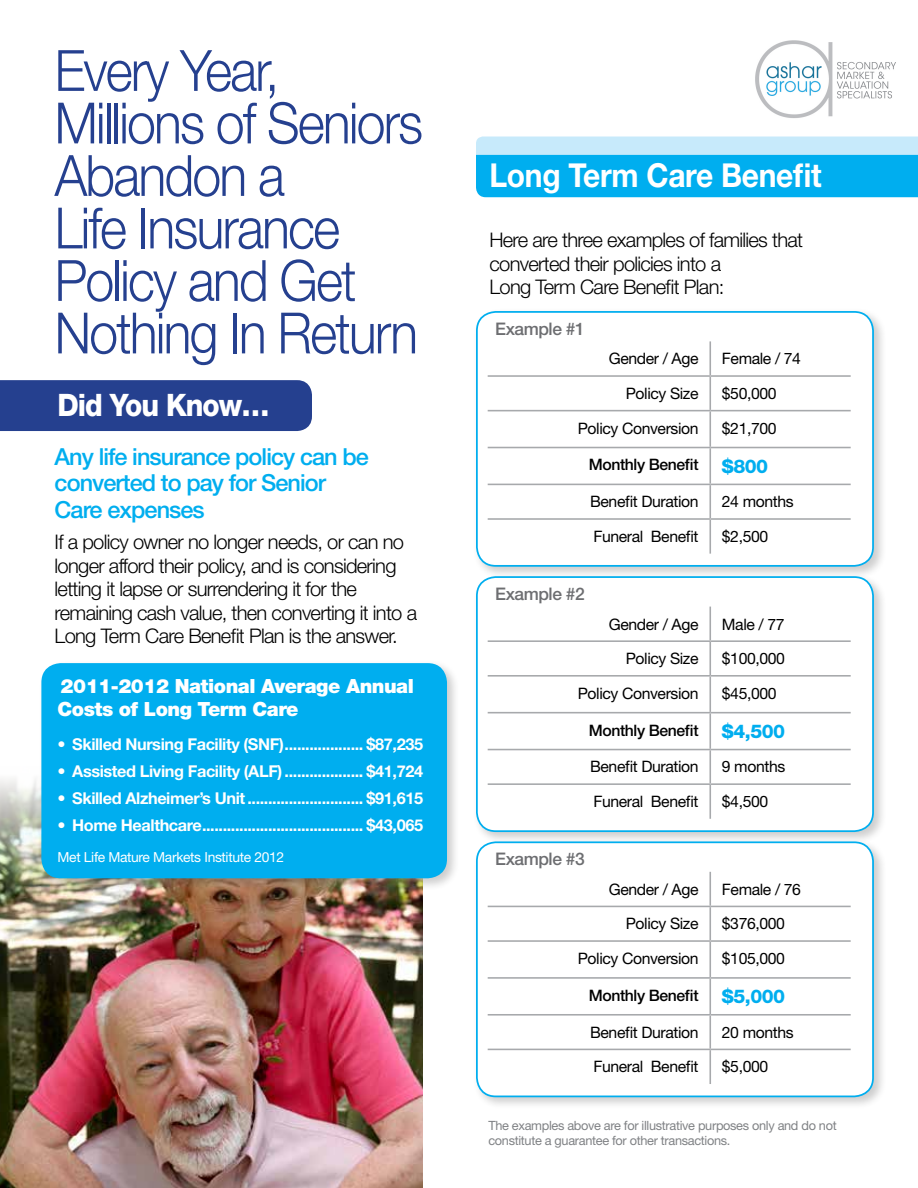
<style>
.page{position:relative;width:918px;height:1188px;background:#fff}
.page>*{position:absolute;margin:0;border:0;box-sizing:border-box;transform-origin:0 0}
.t1{font:300 57px/52.5px "Helvetica Neue LT Std";letter-spacing:-.035em;color:#25408f;scale:.91 1}
.t2{font:700 33px "Helvetica Neue LT Std";letter-spacing:-.01em;color:#fff;scale:.91 1}
.t3{font:800 31.05px "Helvetica Neue LT Std";letter-spacing:-.035em;color:#fff;scale:.91 1}
.t4{font:500 23.55px/26.8px "Helvetica Neue LT Std";letter-spacing:-.04em;color:#00aeef}
.t5{font:300 20.1px/23.5px "Helvetica Neue LT Std";letter-spacing:-.035em;color:#000}
.t6{font:900 19.65px/22.8px "Helvetica Neue LT Std";letter-spacing:-.025em;color:#fff}
.t7{font:500 17.4px "Helvetica Neue LT Std";letter-spacing:-.025em;color:#6d6e71}
.t8{font:700 16.35px "Helvetica Neue LT Std";letter-spacing:-.025em;color:#fff}
.t9{font:15.75px "Helvetica Neue LT Std";letter-spacing:-.025em;color:#000}
.t10{font:500 15.75px "Helvetica Neue LT Std";letter-spacing:-.025em;color:#000}
.t11{font:13.8px "Helvetica Neue LT Std";letter-spacing:-.025em;color:#fff}
.t12{font:12.75px/15px "Helvetica Neue LT Std";letter-spacing:-.025em;color:#808285}
.s1{font-weight:800;font-size:18.9px;color:#00aeef}
</style>
<div class="page">
<img style="left:0;top:779px;width:423px;height:409px">
<svg style="left:476px;top:137px;width:442px;height:60px;background:#3bbff2"></svg>
<div style="left:38px;top:660px;width:422px;height:231px;background:#000;opacity:.2"></div>
<div style="left:41px;top:663px;width:406px;height:215px;background:#00aeef;border-radius:19px"></div>
<div style="left:40px;top:433px;width:391px;height:228px;background:#fff"></div>
<div style="left:0;top:380px;width:312px;height:51px;background:#25408f"></div>
<div style="left:473px;top:308px;width:414px;height:272px;background:#000;opacity:.2"></div>
<div style="left:477px;top:312px;width:396px;height:254px;background:#fff;border-radius:19px"></div>
<hr style="left:709px;top:341px;width:2px;height:34px;background:#a7a9ac">
<hr style="left:488px;top:375px;width:222px;height:2px;background:#a7a9ac">
<hr style="left:710px;top:375px;width:141px;height:2px;background:#a7a9ac">
<hr style="left:709px;top:377px;width:2px;height:33px;background:#a7a9ac">
<hr style="left:488px;top:410px;width:222px;height:1px;background:#a7a9ac">
<hr style="left:710px;top:410px;width:141px;height:1px;background:#a7a9ac">
<hr style="left:709px;top:411px;width:2px;height:36px;background:#a7a9ac">
<hr style="left:488px;top:447px;width:222px;height:1px;background:#a7a9ac">
<hr style="left:710px;top:447px;width:141px;height:1px;background:#a7a9ac">
<hr style="left:709px;top:448px;width:2px;height:36px;background:#a7a9ac">
<hr style="left:488px;top:484px;width:222px;height:1px;background:#a7a9ac">
<hr style="left:710px;top:484px;width:141px;height:1px;background:#a7a9ac">
<hr style="left:709px;top:485px;width:2px;height:33px;background:#a7a9ac">
<hr style="left:488px;top:518px;width:222px;height:2px;background:#a7a9ac">
<hr style="left:710px;top:518px;width:141px;height:2px;background:#a7a9ac">
<hr style="left:709px;top:520px;width:2px;height:34px;background:#a7a9ac">
<div style="left:476px;top:311px;width:398px;height:256px;border:2px solid #00aeef;border-radius:19px"></div>
<div style="left:473px;top:573px;width:414px;height:272px;background:#000;opacity:.2"></div>
<div style="left:477px;top:577px;width:396px;height:254px;background:#fff;border-radius:19px"></div>
<hr style="left:709px;top:607px;width:2px;height:33px;background:#a7a9ac">
<hr style="left:488px;top:640px;width:222px;height:2px;background:#a7a9ac">
<hr style="left:710px;top:640px;width:141px;height:2px;background:#a7a9ac">
<hr style="left:709px;top:642px;width:2px;height:33px;background:#a7a9ac">
<hr style="left:488px;top:675px;width:222px;height:2px;background:#a7a9ac">
<hr style="left:710px;top:675px;width:141px;height:2px;background:#a7a9ac">
<hr style="left:709px;top:677px;width:2px;height:35px;background:#a7a9ac">
<hr style="left:488px;top:712px;width:222px;height:1px;background:#a7a9ac">
<hr style="left:710px;top:712px;width:141px;height:1px;background:#a7a9ac">
<hr style="left:709px;top:713px;width:2px;height:36px;background:#a7a9ac">
<hr style="left:488px;top:749px;width:222px;height:1px;background:#a7a9ac">
<hr style="left:710px;top:749px;width:141px;height:1px;background:#a7a9ac">
<hr style="left:709px;top:750px;width:2px;height:33px;background:#a7a9ac">
<hr style="left:488px;top:783px;width:222px;height:2px;background:#a7a9ac">
<hr style="left:710px;top:783px;width:141px;height:2px;background:#a7a9ac">
<hr style="left:709px;top:785px;width:2px;height:34px;background:#a7a9ac">
<div style="left:476px;top:576px;width:398px;height:256px;border:2px solid #00aeef;border-radius:19px"></div>
<div style="left:473px;top:838px;width:414px;height:272px;background:#000;opacity:.2"></div>
<div style="left:477px;top:842px;width:396px;height:254px;background:#fff;border-radius:19px"></div>
<hr style="left:709px;top:872px;width:2px;height:34px;background:#a7a9ac">
<hr style="left:488px;top:906px;width:222px;height:1px;background:#a7a9ac">
<hr style="left:710px;top:906px;width:141px;height:1px;background:#a7a9ac">
<hr style="left:709px;top:907px;width:2px;height:33px;background:#a7a9ac">
<hr style="left:488px;top:940px;width:222px;height:2px;background:#a7a9ac">
<hr style="left:710px;top:940px;width:141px;height:2px;background:#a7a9ac">
<hr style="left:709px;top:942px;width:2px;height:35px;background:#a7a9ac">
<hr style="left:488px;top:977px;width:222px;height:2px;background:#a7a9ac">
<hr style="left:710px;top:977px;width:141px;height:2px;background:#a7a9ac">
<hr style="left:709px;top:979px;width:2px;height:35px;background:#a7a9ac">
<hr style="left:488px;top:1014px;width:222px;height:2px;background:#a7a9ac">
<hr style="left:710px;top:1014px;width:141px;height:2px;background:#a7a9ac">
<hr style="left:709px;top:1016px;width:2px;height:33px;background:#a7a9ac">
<hr style="left:488px;top:1049px;width:222px;height:1px;background:#a7a9ac">
<hr style="left:710px;top:1049px;width:141px;height:1px;background:#a7a9ac">
<hr style="left:709px;top:1050px;width:2px;height:34px;background:#a7a9ac">
<div style="left:476px;top:841px;width:398px;height:256px;border:2px solid #00aeef;border-radius:19px"></div>
<img style="left:755px;top:40px;width:141px;height:78px">
<h1 class="t1" style="left:55px;top:43px;width:406px">Every Year,<br>Millions of Seniors<br>Abandon a<br>Life Insurance<br>Policy and Get<br>Nothing In Return</h1>
<h3 class="t3" style="left:58px;top:386px;width:234px">Did You Know…</h3>
<h3 class="t4" style="left:55px;top:442px;width:316px">Any life insurance policy can be converted to pay for Senior<br>Care expenses</h3>
<p class="t5" style="left:55px;top:530px;width:364px">If a policy owner no longer needs, or can no longer afford their policy, and is considering letting it lapse or surrendering it for the remaining cash value, then converting it into a Long Term Care Benefit Plan is the answer.</p>
<p class="t6" style="left:58px;top:675px;width:358px">2011-2012 National Average Annual<br>Costs of Long Term Care</p>
<p class="t8" style="left:58px;top:734px;width:367px">• Skilled Nursing Facility (SNF)................... $87,235</p>
<p class="t8" style="left:58px;top:761px;width:367px">• Assisted Living Facility (ALF) ................... $41,724</p>
<p class="t8" style="left:58px;top:788px;width:367px">• Skilled Alzheimer’s Unit ............................ $91,615</p>
<p class="t8" style="left:58px;top:815px;width:367px">• Home Healthcare....................................... $43,065</p>
<p class="t11" style="left:58px;top:849px;width:228px">Met Life Mature Markets Institute 2012</p>
<h2 class="t2" style="left:489px;top:155px;width:367px">Long Term Care Benefit</h2>
<p class="t5" style="left:489px;top:228px;width:315px">Here are three examples of families that converted their policies into a<br>Long Term Care Benefit Plan:</p>
<p class="t7" style="left:495px;top:319px;width:91px">Example #1</p>
<p class="t9" style="left:609px;top:349px;width:91px">Gender / Age</p>
<p class="t9" style="left:722px;top:349px;width:81px">Female / 74</p>
<p class="t9" style="left:626px;top:384px;width:74px">Policy Size</p>
<p class="t9" style="left:722px;top:384px;width:56px">$50,000</p>
<p class="t9" style="left:578px;top:419px;width:122px">Policy Conversion</p>
<p class="t9" style="left:722px;top:419px;width:56px">$21,700</p>
<p class="t10" style="left:589px;top:455px;width:181px">Monthly Benefit <span class="s1">$800</span></p>
<p class="t9" style="left:590px;top:492px;width:110px">Benefit Duration</p>
<p class="t9" style="left:722px;top:492px;width:73px">24 months</p>
<p class="t9" style="left:593px;top:527px;width:107px">Funeral Benefit</p>
<p class="t9" style="left:722px;top:527px;width:48px">$2,500</p>
<p class="t7" style="left:495px;top:584px;width:91px">Example #2</p>
<p class="t9" style="left:609px;top:615px;width:91px">Gender / Age</p>
<p class="t9" style="left:722px;top:615px;width:64px">Male / 77</p>
<p class="t9" style="left:626px;top:649px;width:74px">Policy Size</p>
<p class="t9" style="left:722px;top:649px;width:65px">$100,000</p>
<p class="t9" style="left:578px;top:684px;width:122px">Policy Conversion</p>
<p class="t9" style="left:722px;top:684px;width:56px">$45,000</p>
<p class="t10" style="left:589px;top:721px;width:198px">Monthly Benefit <span class="s1">$4,500</span></p>
<p class="t9" style="left:590px;top:757px;width:110px">Benefit Duration</p>
<p class="t9" style="left:722px;top:757px;width:65px">9 months</p>
<p class="t9" style="left:593px;top:792px;width:107px">Funeral Benefit</p>
<p class="t9" style="left:722px;top:792px;width:48px">$4,500</p>
<p class="t7" style="left:495px;top:849px;width:91px">Example #3</p>
<p class="t9" style="left:609px;top:880px;width:91px">Gender / Age</p>
<p class="t9" style="left:722px;top:880px;width:81px">Female / 76</p>
<p class="t9" style="left:626px;top:914px;width:74px">Policy Size</p>
<p class="t9" style="left:722px;top:914px;width:65px">$376,000</p>
<p class="t9" style="left:578px;top:949px;width:122px">Policy Conversion</p>
<p class="t9" style="left:722px;top:949px;width:65px">$105,000</p>
<p class="t10" style="left:589px;top:986px;width:198px">Monthly Benefit <span class="s1">$5,000</span></p>
<p class="t9" style="left:590px;top:1023px;width:110px">Benefit Duration</p>
<p class="t9" style="left:722px;top:1023px;width:73px">20 months</p>
<p class="t9" style="left:593px;top:1057px;width:107px">Funeral Benefit</p>
<p class="t9" style="left:722px;top:1057px;width:48px">$5,000</p>
<p class="t12" style="left:488px;top:1118px;width:350px">The examples above are for illustrative purposes only and do not constitute a guarantee for other transactions.</p>
</div>
